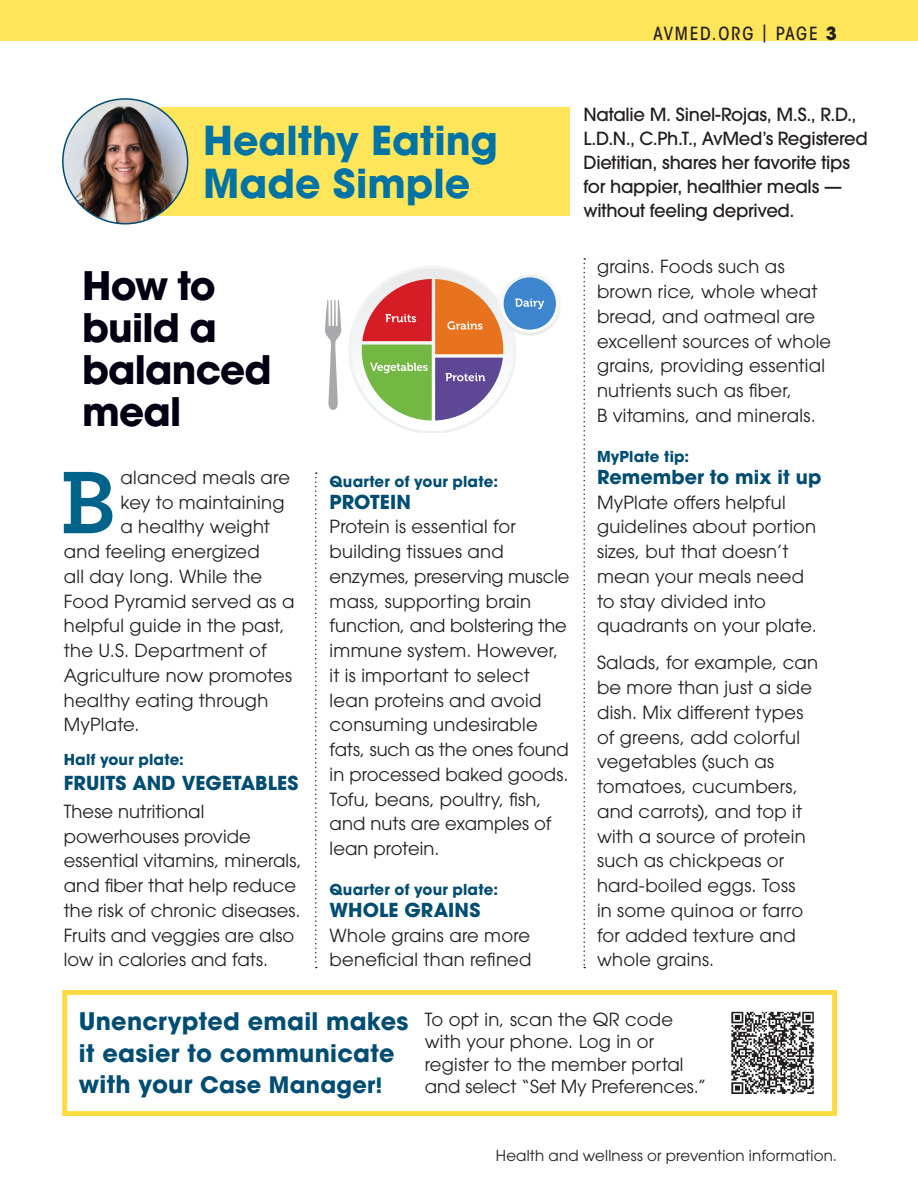
<style>
.page{position:relative;width:918px;height:1188px;background:#fff}
.page>*{position:absolute;margin:0;border:0;box-sizing:border-box;transform-origin:0 0}
.GK_AVMed21-TEXT_-CAP{font:700 93.3px "Archer";color:#00648a}
.GK_HEAD_Healthy_Eating{font:700 39.6px/42.9px "ITC Avant Garde Std";color:#0073a5}
.GK_Headline_22on24{font:700 39px/42px "ITC Avant Garde Std";letter-spacing:-.02em;color:#000012}
.GK_AVMed_CTA_Text_Compressed{font:700 24px/31.7px "ITC Avant Garde Std";letter-spacing:.01em;color:#004c72}
.GK_AVMed_CTA_Text_Compressed-2{font:700 22.5px "ITC Avant Garde Std";letter-spacing:.015em;color:#004c72}
.GK_TEXT_Subheads_1{font:700 19.2px "ITC Avant Garde Std";letter-spacing:.005em;color:#004c72}
.GK_AVMed21-TEXT_-NO_IND{font:700 19.2px "ITC Avant Garde Std";letter-spacing:.005em;color:#004c72}
.GK_AVMed21-TEXT_-NO_IND-2{font:18px/24.8px "ITC Avant Garde Std";letter-spacing:.01em;color:#231f20}
.GK_AVMed21-TEXT_-CAP-2{font:18px "ITC Avant Garde Std";letter-spacing:.015em;color:#231f20}
.GK_SUBHEAD_Healthy_Eating{font:500 18px/24px "ITC Avant Garde Std";letter-spacing:-.015em;color:#231f20}
.GK_AVMed_CTA_Text_Compressed-3{font:18px/22.5px "ITC Avant Garde Std";letter-spacing:.005em;color:#231f20}
.GK_FOLIO{font:500 condensed 18px "ITC Avant Garde Std";letter-spacing:.1em;color:#231f20}
.GK_TEXT_Subheads_1-2{font:700 15px "ITC Avant Garde Std";letter-spacing:.01em;color:#004c72}
.GK_Info_folio_line{font:15px "ITC Avant Garde Std";letter-spacing:.01em;color:#231f20}
.GK_AVMed21-TEXT_-NO_IND-3{font:700 15px "ITC Avant Garde Std";letter-spacing:.01em;color:#004c72}
.s1{font-weight:700;font-stretch:normal}
.s2{font-size:24px}
.s3{font-size:21px}
</style>
<div class="page">
<svg style="left:315px;top:472px;width:2px;height:496px"></svg>
<svg style="left:584px;top:258px;width:1px;height:710px"></svg>
<div style="left:0;top:0;width:918px;height:40px;background:#ffe559"></div>
<img style="left:732px;top:1012px;width:82px;height:82px">
<div style="left:112px;top:107px;width:458px;height:109px;background:#ffe559"></div>
<img style="left:63px;top:99px;width:125px;height:125px;border-radius:62px">
<div style="left:62px;top:990px;width:775px;height:126px;border:5px solid #ffdb42"></div>
<svg style="left:325px;top:300px;width:16px;height:110px"></svg>
<svg style="left:349px;top:266px;width:211px;height:167px"></svg>
<p class="GK_FOLIO" style="left:653px;top:23px;width:185px">AVMED.ORG | PAGE <span class="s1">3</span></p>
<p class="GK_HEAD_Healthy_Eating" style="left:203px;top:118px;width:296px">Healthy Eating<br>Made Simple</p>
<p class="GK_SUBHEAD_Healthy_Eating" style="left:584px;top:102px;width:286px">Natalie M. Sinel-Rojas, M.S., R.D., L.D.N., C.Ph.T., AvMed’s Registered Dietitian, shares her favorite tips for happier, healthier meals — without feeling deprived.</p>
<p class="GK_Headline_22on24" style="left:82px;top:264px;width:191px">How to build a balanced meal</p>
<p class="GK_AVMed21-TEXT_-CAP" style="left:60px;top:429px;width:57px">B</p>
<p class="GK_AVMed21-TEXT_-CAP-2" style="left:121px;top:466px;width:171px">alanced meals are</p>
<p class="GK_AVMed21-TEXT_-CAP-2" style="left:121px;top:491px;width:165px">key to maintaining</p>
<p class="GK_AVMed21-TEXT_-CAP-2" style="left:121px;top:515px;width:151px">a healthy weight</p>
<p class="GK_AVMed21-TEXT_-CAP-2" style="left:64px;top:540px;width:197px">and feeling energized</p>
<p class="GK_AVMed21-TEXT_-CAP-2" style="left:64px;top:565px;width:200px">all day long. While the</p>
<p class="GK_AVMed21-TEXT_-CAP-2" style="left:64px;top:590px;width:232px">Food Pyramid served as a</p>
<p class="GK_AVMed21-TEXT_-CAP-2" style="left:64px;top:614px;width:223px">helpful guide in the past,</p>
<p class="GK_AVMed21-TEXT_-CAP-2" style="left:64px;top:639px;width:204px">the U.S. Department of</p>
<p class="GK_AVMed21-TEXT_-CAP-2" style="left:64px;top:664px;width:230px">Agriculture now promotes</p>
<p class="GK_AVMed21-TEXT_-CAP-2" style="left:64px;top:689px;width:206px">healthy eating through</p>
<p class="GK_AVMed21-TEXT_-CAP-2" style="left:64px;top:713px;width:77px">MyPlate.</p>
<p class="GK_AVMed21-TEXT_-NO_IND-3" style="left:64px;top:750px;width:122px">Half your plate:</p>
<p class="GK_AVMed21-TEXT_-NO_IND" style="left:64px;top:770px;width:236px">FRUITS AND VEGETABLES</p>
<p class="GK_AVMed21-TEXT_-NO_IND-2" style="left:64px;top:799px;width:239px">These nutritional powerhouses provide essential vitamins, minerals, and fiber that help reduce the risk of chronic diseases.<br>Fruits and veggies are also low in calories and fats.</p>
<p class="GK_TEXT_Subheads_1-2" style="left:330px;top:471px;width:170px">Quarter of your plate:</p>
<p class="GK_TEXT_Subheads_1" style="left:330px;top:489px;width:83px">PROTEIN</p>
<p class="GK_AVMed21-TEXT_-NO_IND-2" style="left:330px;top:514px;width:241px">Protein is essential for building tissues and enzymes, preserving muscle mass, supporting brain function, and bolstering the immune system. However, it is important to select lean proteins and avoid consuming undesirable fats, such as the ones found in processed baked goods.<br>Tofu, beans, poultry, fish, and nuts are examples of lean protein.</p>
<p class="GK_TEXT_Subheads_1-2" style="left:330px;top:880px;width:170px">Quarter of your plate:</p>
<p class="GK_TEXT_Subheads_1" style="left:330px;top:897px;width:152px">WHOLE GRAINS</p>
<p class="GK_AVMed21-TEXT_-NO_IND-2" style="left:330px;top:922px;width:203px">Whole grains are more beneficial than refined</p>
<p class="GK_AVMed21-TEXT_-NO_IND-2" style="left:597px;top:254px;width:236px">grains. Foods such as brown rice, whole wheat bread, and oatmeal are excellent sources of whole grains, providing essential nutrients such as fiber,<br>B vitamins, and minerals.</p>
<p class="GK_TEXT_Subheads_1-2" style="left:597px;top:446px;width:94px">MyPlate tip:</p>
<p class="GK_TEXT_Subheads_1" style="left:597px;top:464px;width:226px">Remember to mix it up</p>
<p class="GK_AVMed21-TEXT_-NO_IND-2" style="left:597px;top:489px;width:221px">MyPlate offers helpful guidelines about portion sizes, but that doesn’t mean your meals need to stay divided into quadrants on your plate.</p>
<p class="GK_AVMed21-TEXT_-NO_IND-2" style="left:597px;top:650px;width:223px">Salads, for example, can be more than just a side dish. Mix different types of greens, add colorful vegetables (such as tomatoes, cucumbers, and carrots), and top it with a source of protein such as chickpeas or hard-boiled eggs. Toss<br>in some quinoa or farro for added texture and whole grains.</p>
<p class="GK_AVMed_CTA_Text_Compressed" style="left:79px;top:1005px;width:331px">Unencrypted email makes it easier to communicate</p>
<p class="GK_AVMed_CTA_Text_Compressed-2" style="left:79px;top:1070px;width:305px"><span class="s2">with your</span> Case Manager<span class="s3">!</span></p>
<p class="GK_AVMed_CTA_Text_Compressed-3" style="left:425px;top:1008px;width:283px">To opt in, scan the QR code with your phone. Log in or register to the member portal and select “Set My Preferences.”</p>
<p class="GK_Info_folio_line" style="left:496px;top:1146px;width:343px">Health and wellness or prevention information.</p>
</div>
